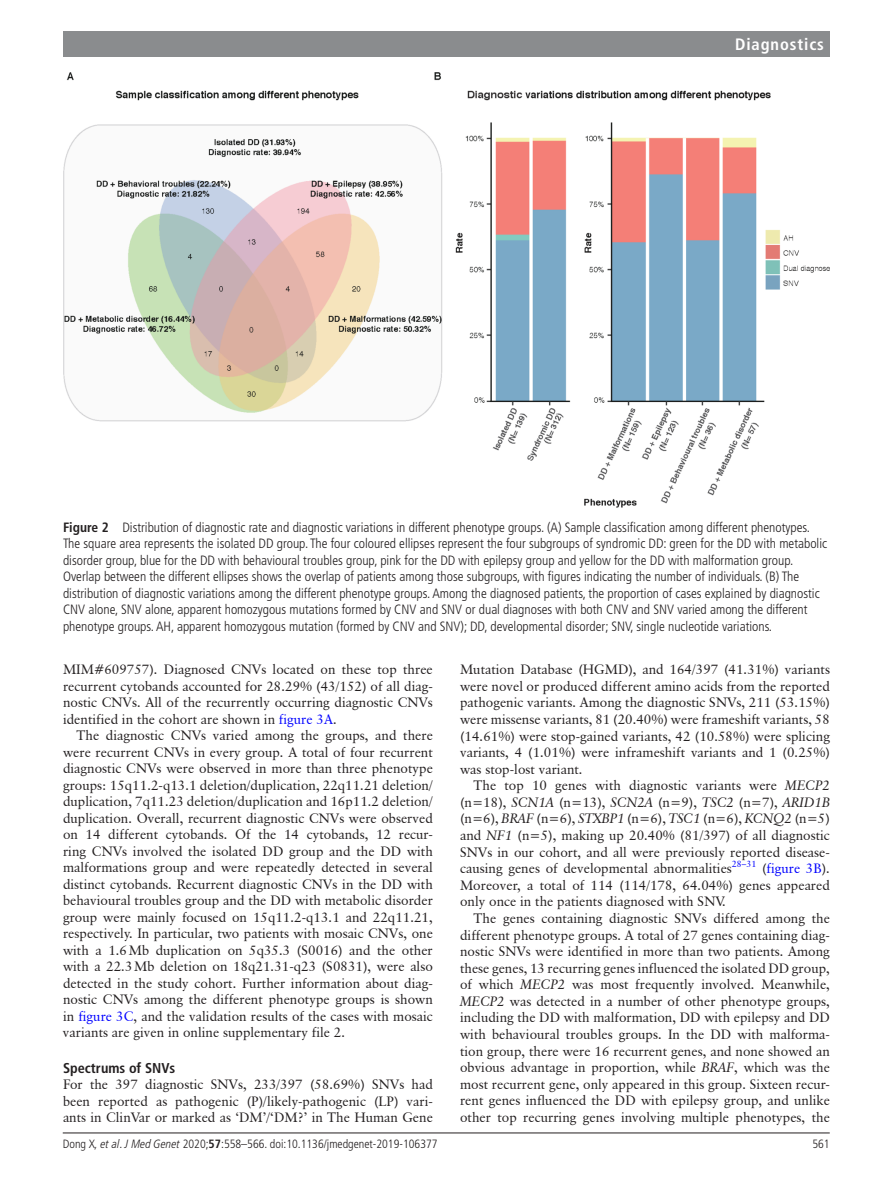
<style>
.page{position:relative;width:893px;height:1191px;background:#fff}
.page>*{position:absolute;margin:0;border:0;box-sizing:border-box;transform-origin:0 0}
.t1{font:700 condensed 16.5px "Frutiger LT Pro";letter-spacing:.055em;color:#fff}
.t2{font:700 condensed 14.25px "Frutiger LT Pro";color:#231f20}
.t3{font:13.5px/16.6px "Classical Garamond BT";color:#231f20;text-align:justify}
.t4{font:300 condensed 13.5px/16.5px "Frutiger LT Pro";color:#231f20}
.t5{font:300 condensed 12px "Frutiger LT Pro";color:#231f20}
.t6{font:9px "Classical Garamond BT";color:#00f}
.s1{font-weight:700}
.s2{color:#00f}
.s3{font-style:italic}
</style>
<div class="page">
<hr style="left:63px;top:1132px;width:767px;height:1px;background:#231f20">
<div style="left:63px;top:31px;width:767px;height:25px;background:#8a8c8e"></div>
<img style="left:63px;top:72px;width:767px;height:436px">
<p class="t1" style="left:735px;top:34px;width:91px">Diagnostics</p>
<p class="t4" style="left:63px;top:519px;width:766px"><span class="s1">Figure 2</span> Distribution of diagnostic rate and diagnostic variations in different phenotype groups. (A) Sample classification among different phenotypes.<br>The square area represents the isolated DD group. The four coloured ellipses represent the four subgroups of syndromic DD: green for the DD with metabolic disorder group, blue for the DD with behavioural troubles group, pink for the DD with epilepsy group and yellow for the DD with malformation group.<br>Overlap between the different ellipses shows the overlap of patients among those subgroups, with figures indicating the number of individuals. (B) The distribution of diagnostic variations among the different phenotype groups. Among the diagnosed patients, the proportion of cases explained by diagnostic CNV alone, SNV alone, apparent homozygous mutations formed by CNV and SNV or dual diagnoses with both CNV and SNV varied among the different phenotype groups. AH, apparent homozygous mutation (formed by CNV and SNV); DD, developmental disorder; SNV, single nucleotide variations.</p>
<p class="t3" style="left:63px;top:661px;width:371px">MIM#609757). Diagnosed CNVs located on these top three recurrent cytobands accounted for 28.29% (43/152) of all diag&shy;nostic CNVs. All of the recurrently occurring diagnostic CNVs identified in the cohort are shown in <span class="s2">figure 3A</span>.</p>
<p class="t3" style="left:63px;top:727px;width:371px;text-indent:14px">The diagnostic CNVs varied among the groups, and there were recurrent CNVs in every group. A total of four recurrent diagnostic CNVs were observed in more than three phenotype groups: 15q11.2-q13.1 deletion/duplication, 22q11.21 deletion/ duplication, 7q11.23 deletion/duplication and 16p11.2 deletion/ duplication. Overall, recurrent diagnostic CNVs were observed on 14 different cytobands. Of the 14 cytobands, 12 recur&shy;ring CNVs involved the isolated DD group and the DD with malformations group and were repeatedly detected in several distinct cytobands. Recurrent diagnostic CNVs in the DD with behavioural troubles group and the DD with metabolic disorder group were mainly focused on 15q11.2-q13.1 and 22q11.21, respectively. In particular, two patients with mosaic CNVs, one with a 1.6Mb duplication on 5q35.3 (S0016) and the other with a 22.3Mb deletion on 18q21.31-q23 (S0831), were also detected in the study cohort. Further information about diag&shy;nostic CNVs among the different phenotype groups is shown in <span class="s2">figure 3C</span>, and the validation results of the cases with mosaic variants are given in online supplementary file 2.</p>
<p class="t2" style="left:63px;top:1059px;width:114px">Spectrums of SNVs</p>
<p class="t3" style="left:63px;top:1076px;width:371px">For the 397 diagnostic SNVs, 233/397 (58.69%) SNVs had been reported as pathogenic (P)/likely-pathogenic (LP) vari&shy;ants in ClinVar or marked as ‘DM’/‘DM?’ in The Human Gene</p>
<p class="t3" style="left:460px;top:661px;width:371px">Mutation Database (HGMD), and 164/397 (41.31%) variants were novel or produced different amino acids from the reported pathogenic variants. Among the diagnostic SNVs, 211 (53.15%) were missense variants, 81 (20.40%) were frameshift variants, 58 (14.61%) were stop-gained variants, 42 (10.58%) were splicing variants, 4 (1.01%) were inframeshift variants and 1 (0.25%) was stop-lost variant.</p>
<p class="t3" style="left:460px;top:777px;width:371px;text-indent:14px">The top 10 genes with diagnostic variants were <span class="s3">MECP2 </span>(n=18), <span class="s3">SCN1A</span> (n=13), <span class="s3">SCN2A</span> (n=9), <span class="s3">TSC2</span> (n=7), <span class="s3">ARID1B </span>(n=6), <span class="s3">BRAF</span> (n=6), <span class="s3">STXBP1</span> (n=6), <span class="s3">TSC1</span> (n=6), <span class="s3">KCNQ2</span> (n=5) and <span class="s3">NF1</span> (n=5), making up 20.40% (81/397) of all diagnostic SNVs in our cohort, and all were previously reported disease&shy;causing genes of developmental abnormalities</p>
<p class="t6" style="left:732px;top:858px;width:26px">28–31</p>
<p class="t3" style="left:460px;top:860px;width:371px;text-indent:302px">(<span class="s2">figure 3B</span>).<br>Moreover, a total of 114 (114/178, 64.04%) genes appeared only once in the patients diagnosed with SNV.</p>
<p class="t3" style="left:460px;top:909px;width:371px;text-indent:14px">The genes containing diagnostic SNVs differed among the different phenotype groups. A total of 27 genes containing diag&shy;nostic SNVs were identified in more than two patients. Among these genes, 13 recurring genes influenced the isolated DD group, of which <span class="s3">MECP2</span> was most frequently involved. Meanwhile, <span class="s3">MECP2</span> was detected in a number of other phenotype groups, including the DD with malformation, DD with epilepsy and DD with behavioural troubles groups. In the DD with malforma&shy;tion group, there were 16 recurrent genes, and none showed an obvious advantage in proportion, while <span class="s3">BRAF</span>, which was the most recurrent gene, only appeared in this group. Sixteen recur&shy;rent genes influenced the DD with epilepsy group, and unlike other top recurring genes involving multiple phenotypes, the</p>
<p class="t5" style="left:63px;top:1136px;width:376px">Dong X<span class="s3">, et al</span>. <span class="s3">J Med Genet</span> 2020;<span class="s1">57</span>:558–566. doi:10.1136/jmedgenet-2019-106377</p>
<p class="t5" style="left:812px;top:1136px;width:19px">561</p>
</div>
